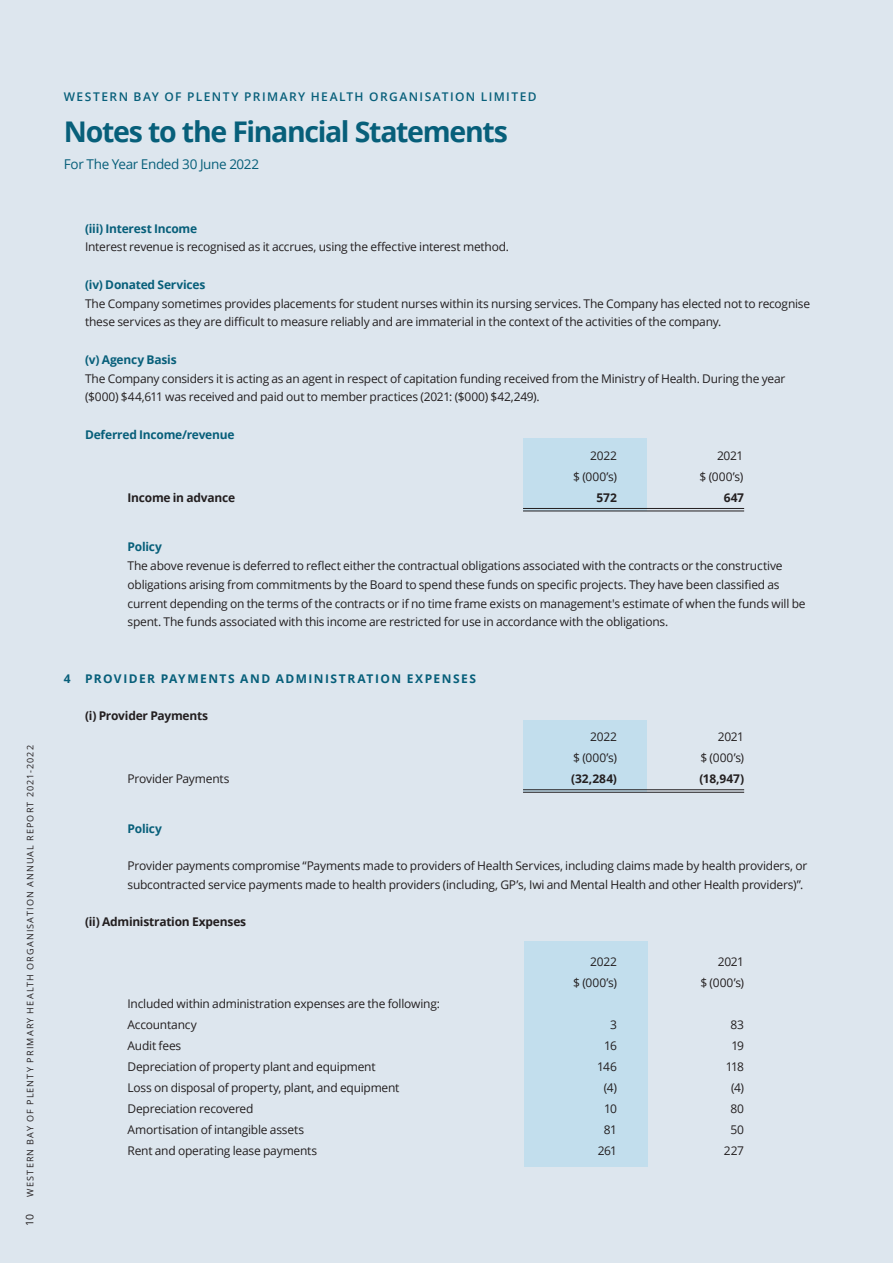
<style>
.page{position:relative;width:893px;height:1263px;background:#dde6ee}
.page>*{position:absolute;margin:0;border:0;box-sizing:border-box;transform-origin:0 0}
.Heading{font:700 28.5px "Open Sans";letter-spacing:-.045em;color:#075f7a}
.Body_text___no_inden{font:13.5px "Open Sans";letter-spacing:-.025em;color:#075f7a}
.Financial_notes{font:12px/18.8px "Open Sans";letter-spacing:-.02em;color:#231f20}
.Fin_notes_small_subh{font:12px/18.8px "Open Sans";letter-spacing:-.02em;color:#231f20}
.Financials_short{font:12px "Open Sans";letter-spacing:-.02em;color:#231f20}
.Fin_notes_small_subh-2{font:700 12px "Open Sans";letter-spacing:-.02em;color:#075f7a}
.Subhead{font:600 12px "Open Sans";letter-spacing:.12em;color:#075f7a}
.Financial_notes-2{font:700 12px "Open Sans";letter-spacing:-.02em;color:#231f20}
.Fin_notes_subhead{font:700 12px "Open Sans";letter-spacing:.125em;color:#075f7a}
.Financial_short_doub{font:700 12px "Open Sans";letter-spacing:-.02em;color:#231f20}
.Financial_short_doub-2{font:12px "Open Sans";letter-spacing:-.02em;color:#231f20}
.t1{font:10.5px "Open Sans";color:#231f20}
.t2{font:9px "Open Sans";letter-spacing:.13em;color:#231f20}
</style>
<div class="page">
<div style="left:523px;top:439px;width:123px;height:72px;background:#c2deed"></div>
<div style="left:523px;top:720px;width:123px;height:72px;background:#c2deed"></div>
<div style="left:525px;top:942px;width:123px;height:225px;background:#c2deed"></div>
<hr style="left:523px;top:508px;width:221px;height:1px;background:#231f20">
<hr style="left:523px;top:511px;width:221px;height:1px;background:#231f20">
<hr style="left:523px;top:789px;width:221px;height:1px;background:#231f20">
<hr style="left:523px;top:792px;width:221px;height:1px;background:#231f20">
<p class="t2" style="left:24px;top:1197px;width:453px;rotate:-90deg">WESTERN BAY OF PLENTY PRIMARY HEALTH ORGANISATION ANNUAL REPORT 2021-2022</p>
<p class="t1" style="left:23px;top:1226px;width:14px;rotate:-90deg">10</p>
<p class="Subhead" style="left:64px;top:89px;width:474px">WESTERN BAY OF PLENTY PRIMARY HEALTH ORGANISATION LIMITED</p>
<p class="Heading" style="left:64px;top:111px;width:446px">Notes to the Financial Statements</p>
<p class="Body_text___no_inden" style="left:64px;top:155px;width:197px">For The Year Ended 30 June 2022</p>
<p class="Fin_notes_small_subh-2" style="left:85px;top:220px;width:114px">(iii) Interest Income</p>
<p class="Financial_notes" style="left:85px;top:237px;width:426px">Interest revenue is recognised as it accrues, using the effective interest method.</p>
<p class="Fin_notes_small_subh-2" style="left:85px;top:276px;width:122px">(iv) Donated Services</p>
<p class="Financial_notes" style="left:85px;top:293px;width:727px">The Company sometimes provides placements for student nurses within its nursing services. The Company has elected not to recognise these services as they are difficult to measure reliably and are immaterial in the context of the activities of the company.</p>
<p class="Fin_notes_small_subh-2" style="left:85px;top:351px;width:93px">(v) Agency Basis</p>
<p class="Financial_notes" style="left:85px;top:368px;width:702px">The Company considers it is acting as an agent in respect of capitation funding received from the Ministry of Health. During the year ($000) $44,611 was received and paid out to member practices (2021: ($000) $42,249).</p>
<p class="Fin_notes_small_subh-2" style="left:85px;top:426px;width:151px">Deferred Income/revenue</p>
<p class="Financials_short" style="left:590px;top:447px;width:28px">2022</p>
<p class="Financials_short" style="left:717px;top:447px;width:28px">2021</p>
<p class="Financials_short" style="left:573px;top:468px;width:45px">$ (000’s)</p>
<p class="Financials_short" style="left:700px;top:468px;width:45px">$ (000’s)</p>
<p class="Financial_short_doub" style="left:128px;top:489px;width:109px">Income in advance</p>
<p class="Financial_short_doub" style="left:597px;top:489px;width:22px">572</p>
<p class="Financial_short_doub" style="left:724px;top:489px;width:22px">647</p>
<p class="Fin_notes_small_subh-2" style="left:128px;top:538px;width:36px">Policy</p>
<p class="Fin_notes_small_subh" style="left:128px;top:556px;width:679px">The above revenue is deferred to reflect either the contractual obligations associated with the contracts or the constructive obligations arising from commitments by the Board to spend these funds on specific projects. They have been classified as current depending on the terms of the contracts or if no time frame exists on management's estimate of when the funds will be spent. The funds associated with this income are restricted for use in accordance with the obligations.</p>
<p class="Fin_notes_subhead" style="left:64px;top:670px;width:414px">4 PROVIDER PAYMENTS AND ADMINISTRATION EXPENSES</p>
<p class="Financial_notes-2" style="left:85px;top:707px;width:125px">(i) Provider Payments</p>
<p class="Financials_short" style="left:590px;top:728px;width:28px">2022</p>
<p class="Financials_short" style="left:718px;top:728px;width:28px">2021</p>
<p class="Financials_short" style="left:573px;top:749px;width:45px">$ (000’s)</p>
<p class="Financials_short" style="left:700px;top:749px;width:45px">$ (000’s)</p>
<p class="Financial_short_doub-2" style="left:128px;top:770px;width:103px">Provider Payments</p>
<p class="Financial_short_doub" style="left:571px;top:770px;width:47px">(32,284)</p>
<p class="Financial_short_doub" style="left:699px;top:770px;width:46px">(18,947)</p>
<p class="Fin_notes_small_subh-2" style="left:128px;top:820px;width:36px">Policy</p>
<p class="Financial_notes" style="left:128px;top:856px;width:681px">Provider payments compromise “Payments made to providers of Health Services, including claims made by health providers, or subcontracted service payments made to health providers (including, GP’s, Iwi and Mental Health and other Health providers)”.</p>
<p class="Financial_notes-2" style="left:85px;top:913px;width:163px">(ii) Administration Expenses</p>
<p class="Financials_short" style="left:590px;top:953px;width:28px">2022</p>
<p class="Financials_short" style="left:718px;top:953px;width:28px">2021</p>
<p class="Financials_short" style="left:573px;top:974px;width:45px">$ (000’s)</p>
<p class="Financials_short" style="left:700px;top:974px;width:45px">$ (000’s)</p>
<p class="Financials_short" style="left:128px;top:995px;width:314px">Included within administration expenses are the following:</p>
<p class="Financials_short" style="left:128px;top:1016px;width:71px">Accountancy</p>
<p class="Financials_short" style="left:610px;top:1016px;width:8px">3</p>
<p class="Financials_short" style="left:730px;top:1016px;width:15px">83</p>
<p class="Financials_short" style="left:128px;top:1037px;width:55px">Audit fees</p>
<p class="Financials_short" style="left:604px;top:1037px;width:14px">16</p>
<p class="Financials_short" style="left:731px;top:1037px;width:14px">19</p>
<p class="Financials_short" style="left:128px;top:1058px;width:250px">Depreciation of property plant and equipment</p>
<p class="Financials_short" style="left:597px;top:1058px;width:21px">146</p>
<p class="Financials_short" style="left:726px;top:1058px;width:20px">118</p>
<p class="Financials_short" style="left:128px;top:1079px;width:273px">Loss on disposal of property, plant, and equipment</p>
<p class="Financials_short" style="left:604px;top:1079px;width:15px">(4)</p>
<p class="Financials_short" style="left:731px;top:1079px;width:15px">(4)</p>
<p class="Financials_short" style="left:128px;top:1100px;width:127px">Depreciation recovered</p>
<p class="Financials_short" style="left:604px;top:1100px;width:14px">10</p>
<p class="Financials_short" style="left:730px;top:1100px;width:15px">80</p>
<p class="Financials_short" style="left:128px;top:1121px;width:178px">Amortisation of intangible assets</p>
<p class="Financials_short" style="left:604px;top:1121px;width:15px">81</p>
<p class="Financials_short" style="left:730px;top:1121px;width:15px">50</p>
<p class="Financials_short" style="left:128px;top:1142px;width:191px">Rent and operating lease payments</p>
<p class="Financials_short" style="left:598px;top:1142px;width:21px">261</p>
<p class="Financials_short" style="left:724px;top:1142px;width:22px">227</p>
</div>
